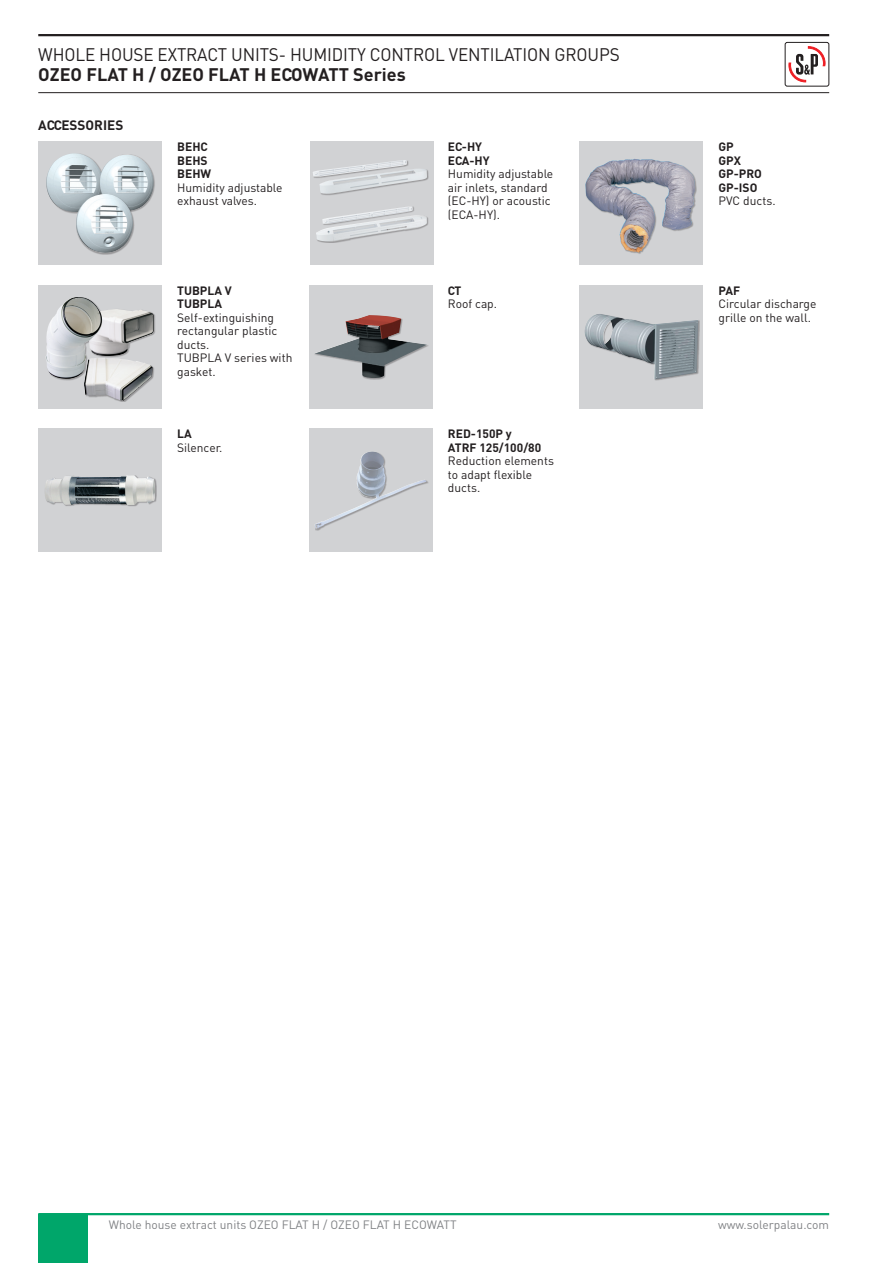
<style>
.page{position:relative;width:893px;height:1263px;background:#fff}
.page>*{position:absolute;margin:0;border:0;box-sizing:border-box;transform-origin:0 0}
.t1{font:18px "DIN";letter-spacing:-.01em;color:#231f20;scale:.95 1}
.t2{font:700 18px "DIN";color:#231f20}
.subtítol{font:700 13.5px "DIN";color:#231f20}
.accessoris_-_descrip{font:12px/13.5px "DIN";color:#231f20}
.accessoris_-_nom{font:700 12px "DIN";color:#231f20}
.t3{font:12px "DIN";color:#808285}
</style>
<div class="page">
<hr style="left:38px;top:1213px;width:791px;height:2px;background:#00a66a">
<div style="left:38px;top:1214px;width:49px;height:49px;background:#00a66a"></div>
<hr style="left:38px;top:34px;width:791px;height:2px;background:#231f20">
<hr style="left:38px;top:92px;width:791px;height:1px;background:#231f20">
<svg style="left:788px;top:47px;width:38px;height:36px"></svg>
<div style="left:785px;top:42px;width:44px;height:44px;border:1px solid #231f20;border-radius:2px"></div>
<div style="left:309px;top:285px;width:123px;height:123px;background:#d1d2d4"></div>
<div style="left:314px;top:315px;width:115px;height:65px;background:#231f20;opacity:.33"></div>
<img style="left:314px;top:315px;width:113px;height:63px">
<div style="left:309px;top:428px;width:123px;height:124px;background:#d1d2d4"></div>
<div style="left:315px;top:452px;width:114px;height:79px;background:#d1d2d4"></div>
<img style="left:314px;top:451px;width:113px;height:78px">
<div style="left:38px;top:428px;width:124px;height:124px;background:#d1d2d4"></div>
<div style="left:45px;top:475px;width:112px;height:32px;background:#231f20;opacity:.33"></div>
<img style="left:45px;top:475px;width:110px;height:30px">
<div style="left:580px;top:141px;width:123px;height:124px;background:#d1d2d4"></div>
<div style="left:586px;top:159px;width:111px;height:95px;background:#231f20;opacity:.33"></div>
<img style="left:585px;top:159px;width:110px;height:94px">
<div style="left:580px;top:285px;width:123px;height:123px;background:#d1d2d4"></div>
<div style="left:585px;top:314px;width:115px;height:67px;background:#231f20;opacity:.33"></div>
<img style="left:585px;top:314px;width:113px;height:65px">
<div style="left:38px;top:285px;width:124px;height:123px;background:#d1d2d4"></div>
<img style="left:46px;top:297px;width:108px;height:104px">
<div style="left:38px;top:141px;width:124px;height:124px;background:#d1d2d4"></div>
<img style="left:45px;top:153px;width:58px;height:59px">
<div style="left:99px;top:155px;width:56px;height:57px;background:#231f20;opacity:.33"></div>
<img style="left:99px;top:155px;width:55px;height:56px">
<div style="left:76px;top:194px;width:59px;height:60px;background:#231f20;opacity:.33"></div>
<img style="left:75px;top:194px;width:59px;height:59px">
<div style="left:310px;top:141px;width:124px;height:124px;background:#d1d2d4"></div>
<div style="left:313px;top:160px;width:116px;height:36px;background:#231f20;opacity:.33"></div>
<img style="left:313px;top:160px;width:114px;height:34px">
<div style="left:316px;top:207px;width:113px;height:36px;background:#231f20;opacity:.33"></div>
<img style="left:316px;top:206px;width:111px;height:36px">
<h1 class="t1" style="left:38px;top:43px;width:614px">WHOLE HOUSE EXTRACT UNITS- HUMIDITY CONTROL VENTILATION GROUPS</h1>
<h1 class="t2" style="left:38px;top:62px;width:369px">OZEO FLAT H / OZEO FLAT H ECOWATT Series</h1>
<p class="subtítol" style="left:38px;top:117px;width:87px">ACCESSORIES</p>
<p class="accessoris_-_nom" style="left:177px;top:139px;width:32px">BEHC</p>
<p class="accessoris_-_nom" style="left:177px;top:153px;width:32px">BEHS</p>
<p class="accessoris_-_nom" style="left:177px;top:166px;width:36px">BEHW</p>
<p class="accessoris_-_descrip" style="left:177px;top:181px;width:107px">Humidity adjustable</p>
<p class="accessoris_-_descrip" style="left:177px;top:194px;width:81px">exhaust valves.</p>
<p class="accessoris_-_nom" style="left:177px;top:283px;width:56px">TUBPLA V</p>
<p class="accessoris_-_nom" style="left:177px;top:296px;width:46px">TUBPLA</p>
<p class="accessoris_-_descrip" style="left:177px;top:311px;width:98px">Self-extinguishing</p>
<p class="accessoris_-_descrip" style="left:177px;top:324px;width:102px">rectangular plastic</p>
<p class="accessoris_-_descrip" style="left:177px;top:338px;width:34px">ducts.</p>
<p class="accessoris_-_descrip" style="left:177px;top:351px;width:117px">TUBPLA V series with</p>
<p class="accessoris_-_descrip" style="left:177px;top:365px;width:40px">gasket.</p>
<p class="accessoris_-_nom" style="left:177px;top:426px;width:16px">LA</p>
<p class="accessoris_-_descrip" style="left:177px;top:441px;width:47px">Silencer.</p>
<p class="accessoris_-_nom" style="left:448px;top:139px;width:36px">EC-HY</p>
<p class="accessoris_-_nom" style="left:448px;top:153px;width:43px">ECA-HY</p>
<p class="accessoris_-_descrip" style="left:448px;top:167px;width:107px">Humidity adjustable</p>
<p class="accessoris_-_descrip" style="left:448px;top:181px;width:104px">air inlets, standard (EC-HY) or acoustic (ECA-HY).</p>
<p class="accessoris_-_nom" style="left:448px;top:283px;width:15px">CT</p>
<p class="accessoris_-_descrip" style="left:448px;top:297px;width:51px">Roof cap.</p>
<p class="accessoris_-_nom" style="left:448px;top:426px;width:65px">RED-150P y</p>
<p class="accessoris_-_nom" style="left:448px;top:440px;width:95px">ATRF 125/100/80</p>
<p class="accessoris_-_descrip" style="left:448px;top:454px;width:108px">Reduction elements</p>
<p class="accessoris_-_descrip" style="left:448px;top:468px;width:86px">to adapt flexible</p>
<p class="accessoris_-_descrip" style="left:448px;top:481px;width:34px">ducts.</p>
<p class="accessoris_-_nom" style="left:719px;top:139px;width:17px">GP</p>
<p class="accessoris_-_nom" style="left:719px;top:153px;width:24px">GPX</p>
<p class="accessoris_-_nom" style="left:719px;top:166px;width:45px">GP-PRO</p>
<p class="accessoris_-_nom" style="left:719px;top:180px;width:40px">GP-ISO</p>
<p class="accessoris_-_descrip" style="left:719px;top:194px;width:58px">PVC ducts.</p>
<p class="accessoris_-_nom" style="left:719px;top:283px;width:23px">PAF</p>
<p class="accessoris_-_descrip" style="left:719px;top:297px;width:99px">Circular discharge</p>
<p class="accessoris_-_descrip" style="left:719px;top:311px;width:94px">grille on the wall.</p>
<p class="t3" style="left:109px;top:1217px;width:349px">Whole house extract units OZEO FLAT H / OZEO FLAT H ECOWATT</p>
<p class="t3" style="left:718px;top:1217px;width:112px">www.solerpalau.com</p>
</div>
